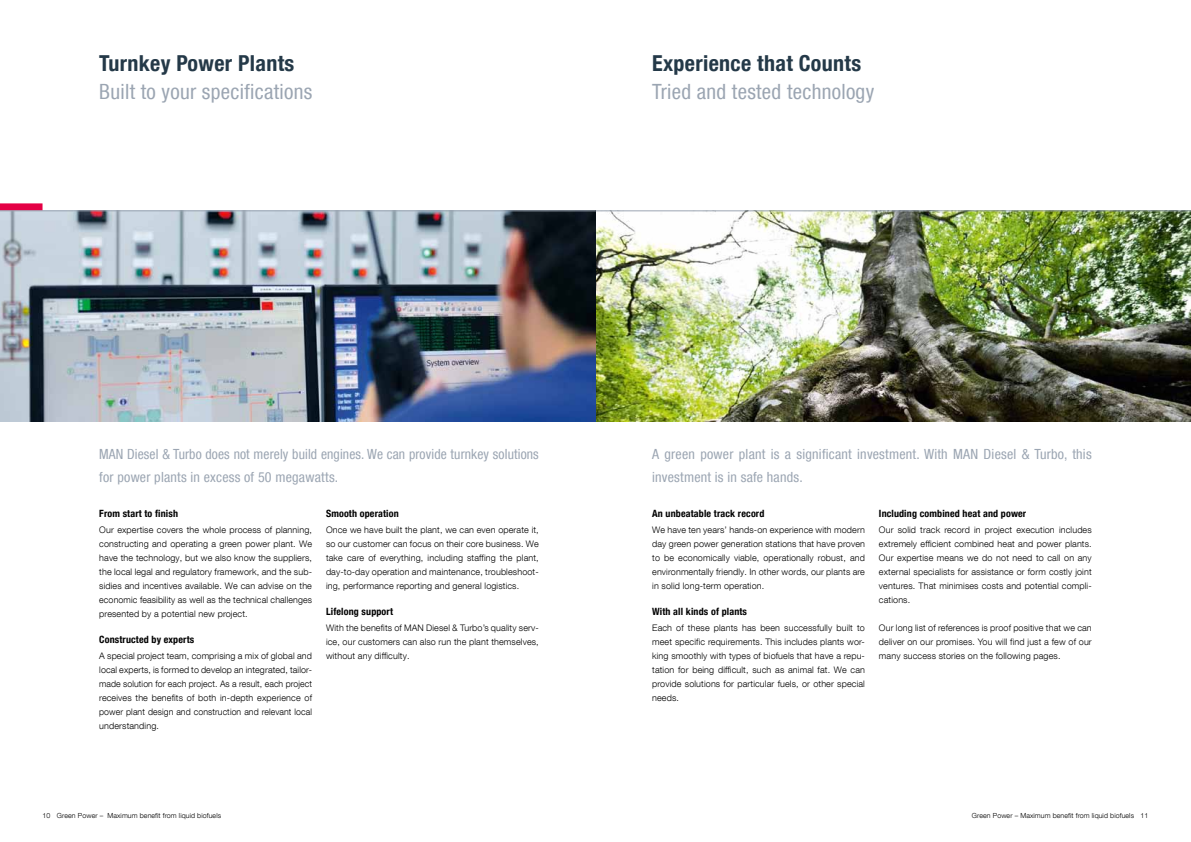
<style>
.page{position:relative;width:1191px;height:842px;background:#fff}
.page>*{position:absolute;margin:0;border:0;box-sizing:border-box;transform-origin:0 0}
.t1{font:22px "MAN Helvetica Neue 77 Bold Cond";letter-spacing:.015em;color:#243948}
.t2{font:21px "MAN Helvetica Neue 57 Cond";letter-spacing:.015em;color:#9ba5b2}
.t3{font:14px/23px "MAN Helvetica Neue 57 Cond";letter-spacing:.015em;color:#9ba5b2}
.t4{font:10px "MAN Helvetica Neue 77 Bold Cond";letter-spacing:.015em;color:#000}
.t5{font:300 9px/14px "MAN Helvetica Neue 45";letter-spacing:.015em;color:#000;text-align:justify}
.t6{font:300 7px "MAN Helvetica Neue 45";letter-spacing:.015em;color:#000}
</style>
<div class="page">
<img style="left:0;top:211px;width:1191px;height:210px">
<div style="left:0;top:203px;width:43px;height:7px;background:#e40045"></div>
<hr style="left:0;top:210px;width:595px;height:1px;background:#9ba5b2">
<hr style="left:595px;top:210px;width:596px;height:1px;background:#9ba5b2">
<h1 class="t1" style="left:99px;top:50px;width:197px">Turnkey Power Plants</h1>
<h2 class="t2" style="left:99px;top:79px;width:215px">Built to your specifications</h2>
<h1 class="t1" style="left:652px;top:50px;width:210px">Experience that Counts</h1>
<h2 class="t2" style="left:652px;top:79px;width:224px">Tried and tested technology</h2>
<h3 class="t3" style="left:99px;top:442px;width:441px">MAN Diesel &amp; Turbo does not merely build engines. We can provide turnkey solutions for power plants in excess of 50 megawatts.</h3>
<p class="t4" style="left:99px;top:507px;width:80px">From start to finish</p>
<p class="t5" style="left:99px;top:522px;width:214px">Our expertise covers the whole process of planning, constructing and operating a green power plant. We have the technology, but we also know the suppliers, the local legal and regulatory framework, and the sub&shy;sidies and incentives available. We can advise on the economic feasibility as well as the technical challenges presented by a potential new project.</p>
<p class="t4" style="left:99px;top:633px;width:97px">Constructed by experts</p>
<p class="t5" style="left:99px;top:648px;width:214px">A special project team, comprising a mix of global and local experts, is formed to develop an integrated, tailor&shy;made solution for each project. As a result, each project receives the benefits of both in-depth experience of power plant design and construction and relevant local understanding.</p>
<p class="t4" style="left:326px;top:507px;width:74px">Smooth operation</p>
<p class="t5" style="left:326px;top:522px;width:214px">Once we have built the plant, we can even operate it, so our customer can focus on their core business. We take care of everything, including staffing the plant, day-to-day operation and maintenance, troubleshoot&shy;ing, performance reporting and general logistics.</p>
<p class="t4" style="left:326px;top:605px;width:68px">Lifelong support</p>
<p class="t5" style="left:326px;top:620px;width:214px">With the benefits of MAN Diesel &amp; Turbo’s quality serv&shy;ice, our customers can also run the plant themselves, without any difficulty.</p>
<h3 class="t3" style="left:652px;top:442px;width:441px">A green power plant is a significant investment. With MAN Diesel &amp; Turbo, this investment is in safe hands.</h3>
<p class="t4" style="left:652px;top:507px;width:114px">An unbeatable track record</p>
<p class="t5" style="left:652px;top:522px;width:214px">We have ten years’ hands-on experience with modern day green power generation stations that have proven to be economically viable, operationally robust, and environmentally friendly. In other words, our plants are in solid long-term operation.</p>
<p class="t4" style="left:652px;top:605px;width:96px">With all kinds of plants</p>
<p class="t5" style="left:652px;top:620px;width:214px">Each of these plants has been successfully built to meet specific requirements. This includes plants wor&shy;king smoothly with types of biofuels that have a repu&shy;tation for being difficult, such as animal fat. We can provide solutions for particular fuels, or other special needs.</p>
<p class="t4" style="left:879px;top:507px;width:149px">Including combined heat and power</p>
<p class="t5" style="left:879px;top:522px;width:214px">Our solid track record in project execution includes extremely efficient combined heat and power plants.<br>Our expertise means we do not need to call on any external specialists for assistance or form costly joint ventures. That minimises costs and potential compli&shy;cations.</p>
<p class="t5" style="left:879px;top:620px;width:214px">Our long list of references is proof positive that we can deliver on our promises. You will find just a few of our many success stories on the following pages.</p>
<p class="t6" style="left:43px;top:811px;width:180px">10 Green Power – Maximum benefit from liquid biofuels</p>
<p class="t6" style="left:972px;top:811px;width:178px">Green Power – Maximum benefit from liquid biofuels 11</p>
</div>
